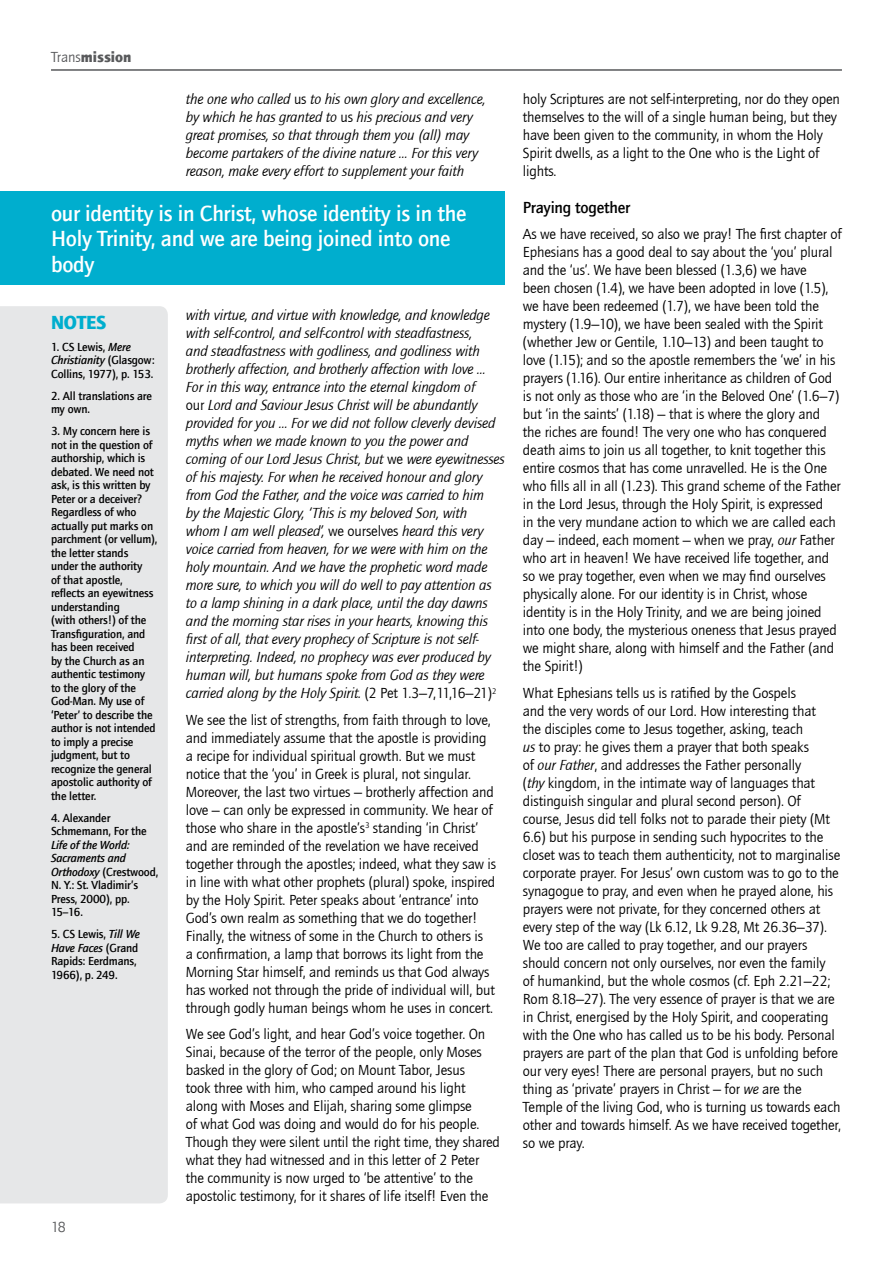
<style>
.page{position:relative;width:893px;height:1263px;background:#fff}
.page>*{position:absolute;margin:0;border:0;box-sizing:border-box;transform-origin:0 0}
.t1{font:500 22.5px/25.5px "ITC Quay Sans Com";letter-spacing:-.01em;color:#fff}
.t2{font:900 19.5px "ITC Quay Sans Com";letter-spacing:-.01em;color:#00aece}
.t3{font:500 16.5px "ITC Quay Sans Com";letter-spacing:-.01em;color:#000}
.t4{font:15px/18px "ITC Quay Sans Com";letter-spacing:-.01em;color:#000}
.t5{font:italic 15px/18px "ITC Quay Sans Com";letter-spacing:-.01em;color:#000}
.t6{font:900 15px "ITC Quay Sans Com";color:#58595b}
.t7{font:15px "ITC Quay Sans Com";color:#58595b}
.t8{font:500 12px/13.5px "ITC Quay Sans Com";letter-spacing:-.01em;color:#000}
.s1{font-weight:400}
.s2{font-style:normal}
.s3{font-style:italic}
</style>
<div class="page">
<hr style="left:51px;top:69px;width:791px;height:2px;background:#58595b">
<div style="left:0;top:191px;width:505px;height:94px;background:#00aece"></div>
<div style="left:0;top:306px;width:168px;height:897px;background:#e6e7e8"></div>
<p class="t6" style="left:51px;top:47px;width:82px"><span class="s1">Trans</span>mission</p>
<p class="t5" style="left:186px;top:90px;width:301px">the one who called <span class="s2">us</span> to his own glory and excellence, by which he has granted to <span class="s2">us</span> his precious and very great promises, so that through them you (all) may become partakers of the divine nature … For this very reason, make every effort to supplement your faith</p>
<h1 class="t1" style="left:51px;top:200px;width:417px">our identity is in Christ, whose identity is in the<br>Holy Trinity, and we are being joined into one body</h1>
<h2 class="t2" style="left:51px;top:309px;width:57px">NOTES</h2>
<p class="t8" style="left:51px;top:340px;width:105px">1. CS Lewis, <span class="s3">Mere<br>Christianity</span> (Glasgow:<br>Collins, 1977), p. 153.</p>
<p class="t8" style="left:51px;top:389px;width:102px">2. All translations are my own.</p>
<p class="t8" style="left:51px;top:424px;width:108px">3. My concern here is not in the question of authorship, which is debated. We need not ask, is this written by<br>Peter or a deceiver?<br>Regardless of who actually put marks on parchment (or vellum), the letter stands under the authority<br>of that apostle, reflects an eyewitness understanding<br>(with others!) of the<br>Transfiguration, and has been received<br>by the Church as an authentic testimony to the glory of the<br>God-Man. My use of ‘Peter’ to describe the author is not intended to imply a precise judgment, but to recognize the general apostolic authority of the letter.</p>
<p class="t8" style="left:51px;top:811px;width:97px">4. Alexander<br>Schmemann, For the</p>
<p class="t8" style="left:51px;top:838px;width:109px"><span class="s3">Life of the World:<br>Sacraments and<br>Orthodoxy</span> (Crestwood,<br>N. Y.: St. Vladimir’s<br>Press, 2000), pp.<br>15–16.</p>
<p class="t8" style="left:51px;top:927px;width:90px">5. CS Lewis, <span class="s3">Till We<br>Have Faces</span> (Grand<br>Rapids: Eerdmans,<br>1966), p. 249.</p>
<p class="t5" style="left:186px;top:306px;width:321px">with virtue, and virtue with knowledge, and knowledge with self-control, and self-control with steadfastness,<br>and steadfastness with godliness, and godliness with brotherly affection, and brotherly affection with love … For in this way, entrance into the eternal kingdom of<br><span class="s2">our</span> Lord and Saviour Jesus Christ will be abundantly provided for you … For we did not follow cleverly devised myths when we made known to you the power and coming of our Lord Jesus Christ, but <span class="s2">we</span> were eyewitnesses of his majesty. For when he received honour and glory from God the Father, and the voice was carried to him<br>by the Majestic Glory, ‘This is my beloved Son, with whom I am well pleased’, <span class="s2">we ourselves</span> heard this very voice carried from heaven, for we were with him on the holy mountain. And we have the prophetic word made more sure, to which you will do well to pay attention as to a lamp shining in a dark place, until the day dawns and the morning star rises in your hearts, knowing this first of all, that every prophecy of Scripture is not self&shy;interpreting. Indeed, no prophecy was ever produced by human will, but humans spoke from God as they were carried along by the Holy Spirit. <span class="s2">(2 Pet 1.3–7,11,16–21)</span><sup>2</sup></p>
<p class="t4" style="left:186px;top:711px;width:312px">We see the list of strengths, from faith through to love, and immediately assume that the apostle is providing a recipe for individual spiritual growth. But we must notice that the ‘you’ in Greek is plural, not singular.<br>Moreover, the last two virtues – brotherly affection and love – can only be expressed in community. We hear of those who share in the apostle’s<sup>3</sup> standing ‘in Christ’ and are reminded of the revelation we have received together through the apostles; indeed, what they saw is in line with what other prophets (plural) spoke, inspired by the Holy Spirit. Peter speaks about ‘entrance’ into God’s own realm as something that we do together!<br>Finally, the witness of some in the Church to others is<br>a confirmation, a lamp that borrows its light from the Morning Star himself, and reminds us that God always has worked not through the pride of individual will, but through godly human beings whom he uses in concert.</p>
<p class="t4" style="left:186px;top:1025px;width:316px">We see God’s light, and hear God’s voice together. On Sinai, because of the terror of the people, only Moses basked in the glory of God; on Mount Tabor, Jesus<br>took three with him, who camped around his light along with Moses and Elijah, sharing some glimpse<br>of what God was doing and would do for his people.<br>Though they were silent until the right time, they shared what they had witnessed and in this letter of 2 Peter the community is now urged to ‘be attentive’ to the apostolic testimony, for it shares of life itself! Even the</p>
<p class="t7" style="left:51px;top:1218px;width:16px">18</p>
<p class="t4" style="left:523px;top:90px;width:319px">holy Scriptures are not self-interpreting, nor do they open themselves to the will of a single human being, but they have been given to the community, in whom the Holy Spirit dwells, as a light to the One who is the Light of lights.</p>
<p class="t3" style="left:523px;top:197px;width:109px">Praying together</p>
<p class="t4" style="left:523px;top:225px;width:320px">As we have received, so also we pray! The first chapter of Ephesians has a good deal to say about the ‘you’ plural and the ‘us’. We have been blessed (1.3,6) we have<br>been chosen (1.4), we have been adopted in love (1.5), we have been redeemed (1.7), we have been told the mystery (1.9–10), we have been sealed with the Spirit (whether Jew or Gentile, 1.10–13) and been taught to love (1.15); and so the apostle remembers the ‘we’ in his prayers (1.16). Our entire inheritance as children of God is not only as those who are ‘in the Beloved One’ (1.6–7) but ‘in the saints’ (1.18) – that is where the glory and the riches are found! The very one who has conquered death aims to join us all together, to knit together this entire cosmos that has come unravelled. He is the One who fills all in all (1.23). This grand scheme of the Father in the Lord Jesus, through the Holy Spirit, is expressed<br>in the very mundane action to which we are called each day – indeed, each moment – when we pray, <span class="s3">our</span> Father who art in heaven! We have received life together, and so we pray together, even when we may find ourselves physically alone. For our identity is in Christ, whose identity is in the Holy Trinity, and we are being joined into one body, the mysterious oneness that Jesus prayed we might share, along with himself and the Father (and the Spirit!)</p>
<p class="t4" style="left:523px;top:684px;width:320px">What Ephesians tells us is ratified by the Gospels<br>and the very words of our Lord. How interesting that<br>the disciples come to Jesus together, asking, teach<br><span class="s3">us</span> to pray: he gives them a prayer that both speaks<br>of <span class="s3">our Father</span>, and addresses the Father personally<br>(<span class="s3">thy</span> kingdom, in the intimate way of languages that distinguish singular and plural second person). Of course, Jesus did tell folks not to parade their piety (Mt 6.6) but his purpose in sending such hypocrites to the closet was to teach them authenticity, not to marginalise corporate prayer. For Jesus’ own custom was to go to the synagogue to pray, and even when he prayed alone, his prayers were not private, for they concerned others at every step of the way (Lk 6.12, Lk 9.28, Mt 26.36–37).<br>We too are called to pray together, and our prayers should concern not only ourselves, nor even the family<br>of humankind, but the whole cosmos (cf. Eph 2.21–22; Rom 8.18–27). The very essence of prayer is that we are in Christ, energised by the Holy Spirit, and cooperating with the One who has called us to be his body. Personal prayers are part of the plan that God is unfolding before our very eyes! There are personal prayers, but no such thing as ‘private’ prayers in Christ – for <span class="s3">we</span> are the Temple of the living God, who is turning us towards each other and towards himself. As we have received together, so we pray.</p>
</div>
